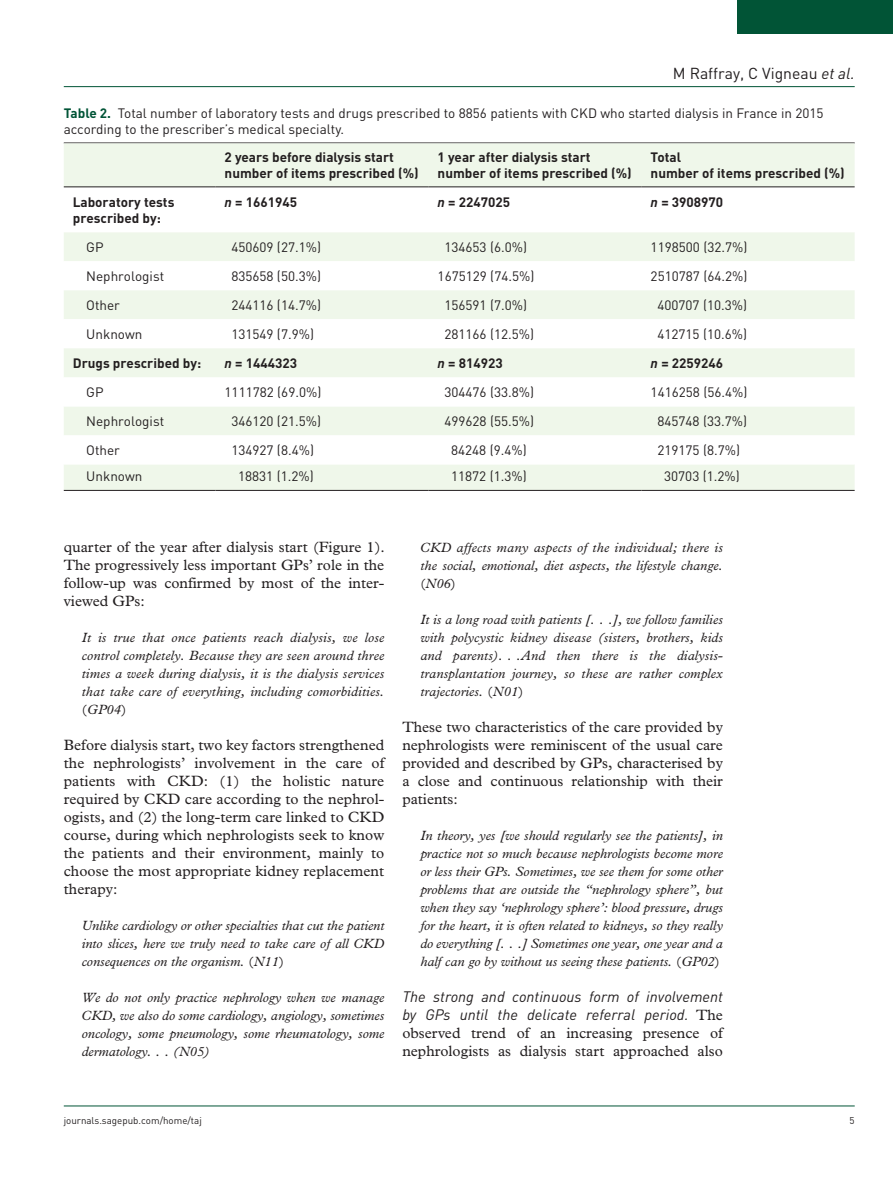
<style>
.page{position:relative;width:893px;height:1191px;background:#fff}
.page>*{position:absolute;margin:0;border:0;box-sizing:border-box;transform-origin:0 0}
.t1{font:15.75px "DIN";color:#231f20}
.t2{font:15px/18px "Plantin Std";color:#231f20;text-align:justify}
.t3{font:italic 15px/18px "DIN";color:#231f20}
.t4{font:italic 13.5px/18px "Plantin Std";color:#231f20;text-align:justify}
.t5{font:13.5px/15.8px "DIN";color:#231f20}
.t6{font:700 13.5px/15.8px "DIN";color:#231f20}
.t7{font:9.75px "DIN";color:#231f20}
.s1{font-style:italic}
.s2{font-weight:700;color:#015436}
.s3{font-style:normal}
.s4{font-family:"Plantin Std";font-style:normal}
</style>
<div class="page">
<hr style="left:64px;top:86px;width:791px;height:1px;background:#015436">
<hr style="left:64px;top:1105px;width:791px;height:1px;background:#015436">
<div style="left:738px;top:0;width:155px;height:34px;background:#015436"></div>
<div style="left:64px;top:143px;width:791px;height:347px;background:#eff7ea"></div>
<svg style="left:64px;top:187px;width:791px;height:277px"></svg>
<hr style="left:64px;top:186px;width:152px;height:1px;background:#231f20">
<hr style="left:216px;top:186px;width:213px;height:1px;background:#231f20">
<hr style="left:429px;top:186px;width:213px;height:1px;background:#231f20">
<hr style="left:642px;top:186px;width:213px;height:1px;background:#231f20">
<hr style="left:64px;top:490px;width:152px;height:1px;background:#231f20">
<hr style="left:216px;top:490px;width:213px;height:1px;background:#231f20">
<hr style="left:429px;top:490px;width:213px;height:1px;background:#231f20">
<hr style="left:642px;top:490px;width:213px;height:1px;background:#231f20">
<p class="t1" style="left:673px;top:63px;width:183px">M Raffray, C Vigneau <span class="s1">et al.</span></p>
<p class="t5" style="left:64px;top:105px;width:761px"><span class="s2">Table 2.</span> Total number of laboratory tests and drugs prescribed to 8856 patients with CKD who started dialysis in France in 2015 according to the prescriber’s medical specialty.</p>
<p class="t6" style="left:225px;top:149px;width:196px">2 years before dialysis start number of items prescribed (%)</p>
<p class="t6" style="left:438px;top:149px;width:196px">1 year after dialysis start number of items prescribed (%)</p>
<p class="t6" style="left:651px;top:149px;width:196px">Total<br>number of items prescribed (%)</p>
<p class="t6" style="left:73px;top:194px;width:103px">Laboratory tests prescribed by:</p>
<p class="t6" style="left:225px;top:194px;width:74px"><span class="s1">n</span> = 1661945</p>
<p class="t6" style="left:438px;top:194px;width:74px"><span class="s1">n</span> = 2247025</p>
<p class="t6" style="left:651px;top:194px;width:74px"><span class="s1">n</span> = 3908970</p>
<p class="t5" style="left:86px;top:239px;width:19px">GP</p>
<p class="t5" style="left:231px;top:239px;width:91px">450609 (27.1%)</p>
<p class="t5" style="left:444px;top:239px;width:84px">134653 (6.0%)</p>
<p class="t5" style="left:651px;top:239px;width:98px">1198500 (32.7%)</p>
<p class="t5" style="left:86px;top:268px;width:79px">Nephrologist</p>
<p class="t5" style="left:231px;top:268px;width:91px">835658 (50.3%)</p>
<p class="t5" style="left:438px;top:268px;width:98px">1675129 (74.5%)</p>
<p class="t5" style="left:651px;top:268px;width:98px">2510787 (64.2%)</p>
<p class="t5" style="left:86px;top:297px;width:35px">Other</p>
<p class="t5" style="left:231px;top:297px;width:91px">244116 (14.7%)</p>
<p class="t5" style="left:444px;top:297px;width:84px">156591 (7.0%)</p>
<p class="t5" style="left:657px;top:297px;width:91px">400707 (10.3%)</p>
<p class="t5" style="left:86px;top:326px;width:58px">Unknown</p>
<p class="t5" style="left:231px;top:326px;width:84px">131549 (7.9%)</p>
<p class="t5" style="left:444px;top:326px;width:91px">281166 (12.5%)</p>
<p class="t5" style="left:657px;top:326px;width:91px">412715 (10.6%)</p>
<p class="t6" style="left:73px;top:355px;width:130px">Drugs prescribed by:</p>
<p class="t6" style="left:225px;top:355px;width:74px"><span class="s1">n</span> = 1444323</p>
<p class="t6" style="left:438px;top:355px;width:67px"><span class="s1">n</span> = 814923</p>
<p class="t6" style="left:651px;top:355px;width:74px"><span class="s1">n</span> = 2259246</p>
<p class="t5" style="left:86px;top:384px;width:19px">GP</p>
<p class="t5" style="left:225px;top:384px;width:98px">1111782 (69.0%)</p>
<p class="t5" style="left:444px;top:384px;width:91px">304476 (33.8%)</p>
<p class="t5" style="left:651px;top:384px;width:98px">1416258 (56.4%)</p>
<p class="t5" style="left:86px;top:413px;width:79px">Nephrologist</p>
<p class="t5" style="left:231px;top:413px;width:91px">346120 (21.5%)</p>
<p class="t5" style="left:444px;top:413px;width:91px">499628 (55.5%)</p>
<p class="t5" style="left:657px;top:413px;width:91px">845748 (33.7%)</p>
<p class="t5" style="left:86px;top:442px;width:35px">Other</p>
<p class="t5" style="left:231px;top:442px;width:84px">134927 (8.4%)</p>
<p class="t5" style="left:451px;top:442px;width:77px">84248 (9.4%)</p>
<p class="t5" style="left:657px;top:442px;width:84px">219175 (8.7%)</p>
<p class="t5" style="left:86px;top:468px;width:58px">Unknown</p>
<p class="t5" style="left:238px;top:468px;width:77px">18831 (1.2%)</p>
<p class="t5" style="left:451px;top:468px;width:77px">11872 (1.3%)</p>
<p class="t5" style="left:664px;top:468px;width:77px">30703 (1.2%)</p>
<p class="t2" style="left:64px;top:538px;width:323px">quarter of the year after dialysis start (Figure 1).<br>The progressively less important GPs’ role in the follow-up was confirmed by most of the inter&shy;viewed GPs:</p>
<p class="t4" style="left:82px;top:629px;width:304px">It is true that once patients reach dialysis, we lose control completely. Because they are seen around three times a week during dialysis, it is the dialysis services that take care of everything, including comorbidities. <span class="s3">(</span>GP04<span class="s3">)</span></p>
<p class="t2" style="left:64px;top:736px;width:322px">Before dialysis start, two key factors strengthened the nephrologists’ involvement in the care of patients with CKD: (1) the holistic nature required by CKD care according to the nephrol&shy;ogists, and (2) the long-term care linked to CKD course, during which nephrologists seek to know the patients and their environment, mainly to choose the most appropriate kidney replacement therapy:</p>
<p class="t4" style="left:82px;top:917px;width:304px">Unlike cardiology or other specialties that cut the patient into slices, here we truly need to take care of all CKD consequences on the organism. <span class="s3">(</span>N11<span class="s3">)</span></p>
<p class="t4" style="left:82px;top:989px;width:304px">We do not only practice nephrology when we manage CKD, we also do some cardiology, angiology, sometimes oncology, some pneumology, some rheumatology, some dermatology. . . (N05)</p>
<p class="t4" style="left:420px;top:539px;width:304px">CKD affects many aspects of the individual; there is the social, emotional, diet aspects, the lifestyle change. <span class="s3">(</span>N06<span class="s3">)</span></p>
<p class="t4" style="left:420px;top:611px;width:304px">It is a long road with patients [. . .], we follow families with polycystic kidney disease (sisters, brothers, kids and parents). . .And then there is the dialysis&shy;transplantation journey, so these are rather complex trajectories. <span class="s3">(</span>N01<span class="s3">)</span></p>
<p class="t2" style="left:402px;top:718px;width:322px">These two characteristics of the care provided by nephrologists were reminiscent of the usual care provided and described by GPs, characterised by a close and continuous relationship with their patients:</p>
<p class="t4" style="left:420px;top:827px;width:304px">In theory, yes [we should regularly see the patients], in practice not so much because nephrologists become more or less their GPs. Sometimes, we see them for some other problems that are outside the “nephrology sphere”, but when they say ‘nephrology sphere’: blood pressure, drugs for the heart, it is often related to kidneys, so they really do everything [. . .] Sometimes one year, one year and a half can go by without us seeing these patients. <span class="s3">(</span>GP02<span class="s3">)</span></p>
<p class="t3" style="left:402px;top:987px;width:322px">The strong and continuous form of involvement by GPs until the delicate referral period. <span class="s4">The</span></p>
<p class="t2" style="left:402px;top:1024px;width:322px">observed trend of an increasing presence of nephrologists as dialysis start approached also</p>
<p class="t7" style="left:64px;top:1114px;width:140px">journals.sagepub.com/home/taj</p>
<p class="t7" style="left:850px;top:1114px;width:7px">5</p>
</div>
